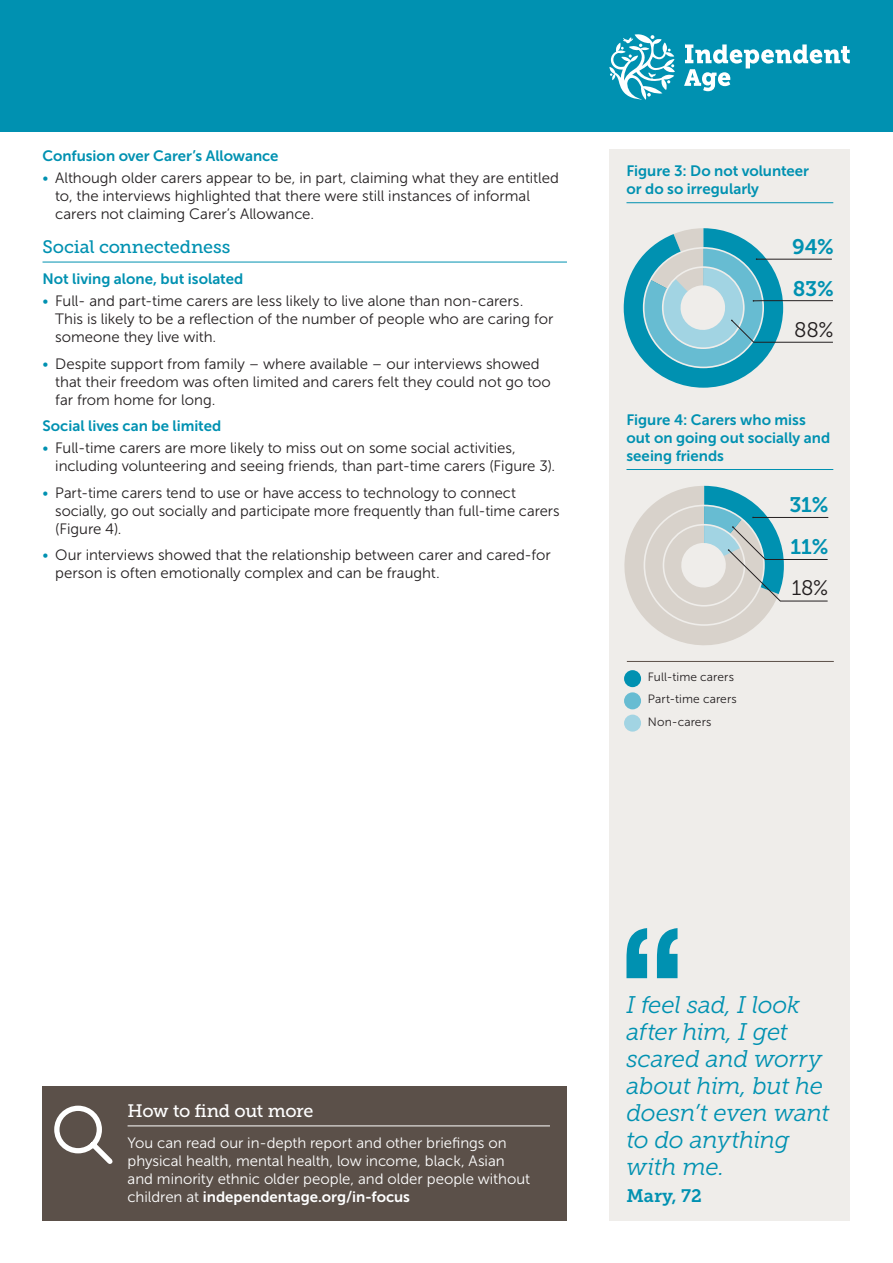
<style>
.page{position:relative;width:893px;height:1263px;background:#fff}
.page>*{position:absolute;margin:0;border:0;box-sizing:border-box;transform-origin:0 0}
.Quote_16_18_italic{font:italic 24px/27px "Museo Slab 300";letter-spacing:-.02em;color:#0091b1}
.Chart_figure_-_bold{font:21px "Museo Slab 700";letter-spacing:-.01em;color:#0091b1}
.Chart_figure_-_light{font:21px "Museo Slab 300";color:#231f20}
.Heading_2{font:18px "Museo Slab 500";letter-spacing:-.005em;color:#0091b1}
.Heading_2_-_white{font:18px "Museo Slab 500";letter-spacing:-.02em;color:#fff}
.Quote_author_12_12{font:18px "Museo Slab 700";color:#0091b1}
.t1{font:15px/18px "Museo Sans 300";color:#231f20}
.Body_copy_-_white{font:15px/18px "Museo Sans 300";color:#fff}
.Chart_headings{font:15px/18px "Museo Sans 700";color:#0091b1}
.Heading_3{font:15px "Museo Sans 700";color:#0091b1}
.Key{font:12px "Museo Sans 300";letter-spacing:.005em;color:#231f20}
.s1{color:#0091b1}
.s2{font-family:"Museo Sans 700"}
</style>
<div class="page">
<div style="left:0;top:0;width:893px;height:132px;background:#0091b1"></div>
<svg style="left:609px;top:34px;width:66px;height:66px"></svg>
<svg style="left:684px;top:44px;width:166px;height:47px"></svg>
<div style="left:609px;top:149px;width:241px;height:1071px;background:#efedea"></div>
<hr style="left:43px;top:262px;width:524px;height:1px;background:#0091b1">
<div style="left:43px;top:1086px;width:524px;height:134px;background:#5b5049"></div>
<hr style="left:128px;top:1125px;width:422px;height:1px;background:#fff">
<svg style="left:54px;top:1105px;width:59px;height:59px"></svg>
<svg style="left:626px;top:928px;width:51px;height:50px"></svg>
<hr style="left:626px;top:469px;width:207px;height:1px;background:#0091b1">
<hr style="left:626px;top:202px;width:207px;height:1px;background:#0091b1">
<hr style="left:627px;top:661px;width:207px;height:1px;background:#5b5049">
<div style="left:624px;top:670px;width:17px;height:17px;background:#0091b1;border-radius:50%"></div>
<div style="left:624px;top:692px;width:17px;height:17px;background:#67bcd2;border-radius:50%"></div>
<div style="left:624px;top:715px;width:17px;height:17px;background:#a2d4e3;border-radius:50%"></div>
<svg style="left:624px;top:228px;width:209px;height:160px"></svg>
<svg style="left:624px;top:486px;width:204px;height:159px"></svg>
<p class="Heading_3" style="left:43px;top:148px;width:238px">Confusion over Carer’s Allowance</p>
<p class="t1" style="left:55px;top:169px;width:505px;text-indent:-13px"><span class="s1">•</span> Although older carers appear to be, in part, claiming what they are entitled to, the interviews highlighted that there were still instances of informal carers not claiming Carer’s Allowance.</p>
<p class="Heading_2" style="left:43px;top:237px;width:189px">Social connectedness</p>
<p class="Heading_3" style="left:43px;top:270px;width:202px">Not living alone, but isolated</p>
<p class="t1" style="left:55px;top:292px;width:500px;text-indent:-13px"><span class="s1">•</span> Full- and part-time carers are less likely to live alone than non-carers.<br>This is likely to be a reflection of the number of people who are caring for someone they live with.</p>
<p class="t1" style="left:55px;top:355px;width:497px;text-indent:-13px"><span class="s1">•</span> Despite support from family – where available – our interviews showed that their freedom was often limited and carers felt they could not go too far from home for long.</p>
<p class="Heading_3" style="left:43px;top:418px;width:180px">Social lives can be limited</p>
<p class="t1" style="left:55px;top:439px;width:502px;text-indent:-13px"><span class="s1">•</span> Full-time carers are more likely to miss out on some social activities, including volunteering and seeing friends, than part-time carers (Figure 3).</p>
<p class="t1" style="left:55px;top:484px;width:506px;text-indent:-13px"><span class="s1">•</span> Part-time carers tend to use or have access to technology to connect socially, go out socially and participate more frequently than full-time carers (Figure 4).</p>
<p class="t1" style="left:55px;top:546px;width:497px;text-indent:-13px"><span class="s1">•</span> Our interviews showed that the relationship between carer and cared-for person is often emotionally complex and can be fraught.</p>
<p class="Chart_headings" style="left:626px;top:162px;width:184px">Figure 3: Do not volunteer or do so irregularly</p>
<p class="Chart_figure_-_bold" style="left:792px;top:235px;width:43px">94%</p>
<p class="Chart_figure_-_bold" style="left:793px;top:276px;width:42px">83%</p>
<p class="Chart_figure_-_light" style="left:794px;top:318px;width:41px">88%</p>
<p class="Chart_headings" style="left:626px;top:411px;width:205px">Figure 4: Carers who miss out on going out socially and seeing friends</p>
<p class="Key" style="left:648px;top:670px;width:88px">Full-time carers</p>
<p class="Key" style="left:648px;top:693px;width:90px">Part-time carers</p>
<p class="Key" style="left:648px;top:715px;width:65px">Non-carers</p>
<p class="Chart_figure_-_bold" style="left:790px;top:493px;width:40px">31%</p>
<p class="Chart_figure_-_bold" style="left:791px;top:535px;width:39px">11%</p>
<p class="Chart_figure_-_light" style="left:792px;top:577px;width:38px">18%</p>
<p class="Heading_2_-_white" style="left:128px;top:1101px;width:187px">How to find out more</p>
<p class="Body_copy_-_white" style="left:128px;top:1134px;width:404px">You can read our in-depth report and other briefings on physical health, mental health, low income, black, Asian and minority ethnic older people, and older people without children at <span class="s2">independentage.org/in-focus</span></p>
<p class="Body_copy_-_white" style="left:128px;top:1153px;width:409px">You can read our in-depth report and th r riefing on physical health, mental health, ow inc m , carers and older peopl wi hout chil ren t <span class="s2">independentage.org/in-focus</span></p>
<p class="Quote_16_18_italic" style="left:626px;top:992px;width:204px">I feel sad, I look after him, I get scared and worry about him, but he doesn’t even want to do anything with me.</p>
<p class="Quote_author_12_12" style="left:626px;top:1185px;width:77px">Mary, 72</p>
</div>
